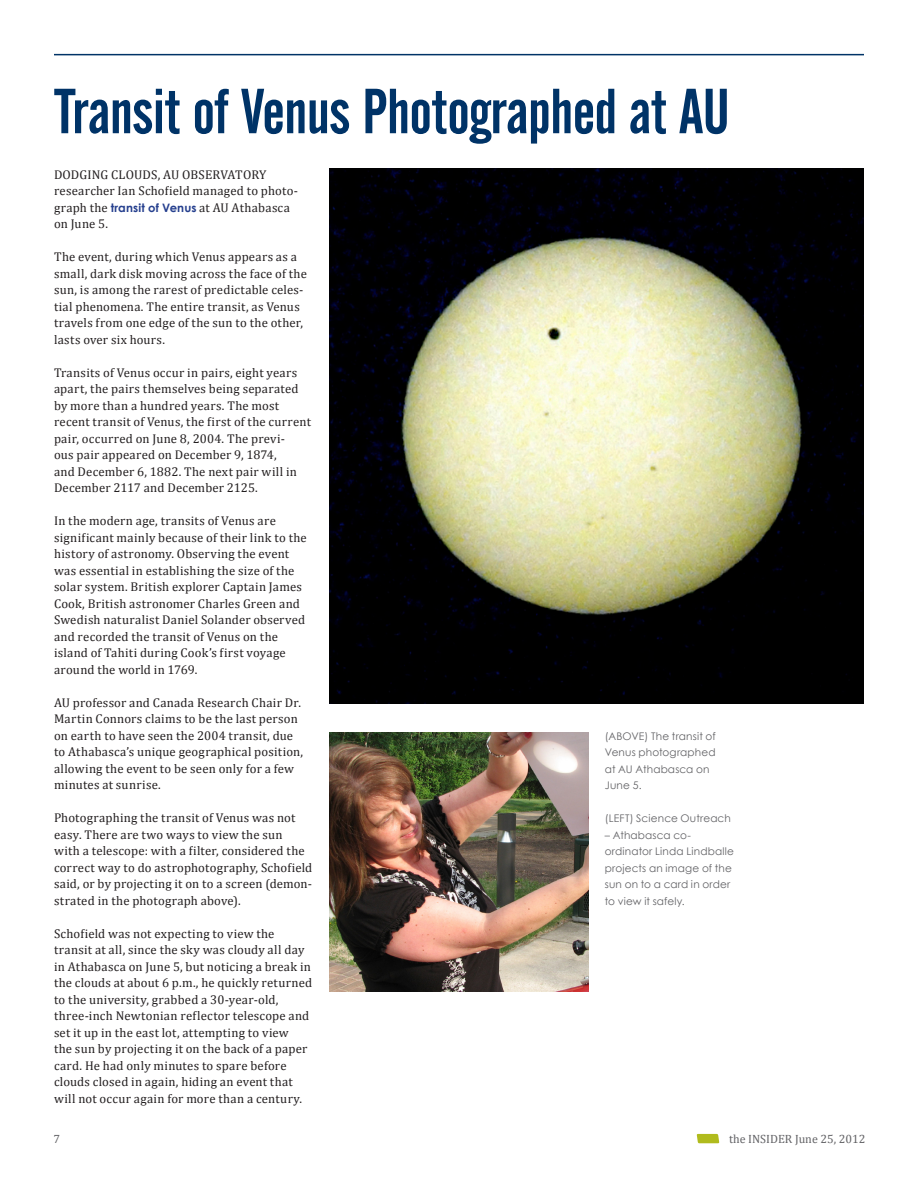
<style>
.page{position:relative;width:918px;height:1188px;background:#fff}
.page>*{position:absolute;margin:0;border:0;box-sizing:border-box;transform-origin:0 0}
.t1{font:63px "Alternate Gothic No 2 BT";letter-spacing:-.01em;color:#003367}
.basic_copy{font:12.75px/16.5px "Cambria";letter-spacing:.02em;color:#231f20}
.t2{font:12px "Cambria";color:#636366}
.byline{font:10.5px/16.5px "Century Gothic";letter-spacing:.015em;color:#636366}
.s1{font-family:"Century Gothic";font-weight:700;font-size:11.7px;color:#253f8e}
</style>
<div class="page">
<svg style="left:697px;top:1134px;width:22px;height:9px"></svg>
<img style="left:329px;top:732px;width:260px;height:259px">
<img style="left:329px;top:168px;width:535px;height:535px">
<hr style="left:54px;top:54px;width:810px;height:1px;background:#003367">
<p class="t1" style="left:55px;top:76px;width:677px">Transit of Venus Photographed at AU</p>
<p class="basic_copy" style="left:54px;top:166px;width:246px">DODGING CLOUDS, AU OBSERVATORY researcher Ian Schofield managed to photo&shy;graph the <span class="s1">transit of Venus</span> at AU Athabasca</p>
<p class="basic_copy" style="left:54px;top:216px;width:56px">on June 5.</p>
<p class="basic_copy" style="left:54px;top:249px;width:254px">The event, during which Venus appears as a small, dark disk moving across the face of the sun, is among the rarest of predictable celes&shy;tial phenomena. The entire transit, as Venus travels from one edge of the sun to the other, lasts over six hours.</p>
<p class="basic_copy" style="left:54px;top:364px;width:259px">Transits of Venus occur in pairs, eight years apart, the pairs themselves being separated by more than a hundred years. The most recent transit of Venus, the first of the current pair, occurred on June 8, 2004. The previ-<br>ous pair appeared on December 9, 1874,<br>and December 6, 1882. The next pair will in December 2117 and December 2125.</p>
<p class="basic_copy" style="left:54px;top:513px;width:254px">In the modern age, transits of Venus are significant mainly because of their link to the history of astronomy. Observing the event was essential in establishing the size of the solar system. British explorer Captain James Cook, British astronomer Charles Green and Swedish naturalist Daniel Solander observed and recorded the transit of Venus on the island of Tahiti during Cook’s first voyage around the world in 1769.</p>
<p class="basic_copy" style="left:54px;top:694px;width:251px">AU professor and Canada Research Chair Dr.<br>Martin Connors claims to be the last person on earth to have seen the 2004 transit, due to Athabasca’s unique geographical position, allowing the event to be seen only for a few minutes at sunrise.</p>
<p class="basic_copy" style="left:54px;top:810px;width:260px">Photographing the transit of Venus was not easy. There are two ways to view the sun<br>with a telescope: with a filter, considered the correct way to do astrophotography, Schofield said, or by projecting it on to a screen (demon&shy;strated in the photograph above).</p>
<p class="basic_copy" style="left:54px;top:925px;width:260px">Schofield was not expecting to view the transit at all, since the sky was cloudy all day in Athabasca on June 5, but noticing a break in the clouds at about 6 p.m., he quickly returned to the university, grabbed a 30-year-old, three-inch Newtonian reflector telescope and set it up in the east lot, attempting to view<br>the sun by projecting it on the back of a paper card. He had only minutes to spare before clouds closed in again, hiding an event that will not occur again for more than a century.</p>
<p class="byline" style="left:605px;top:728px;width:112px">(ABOVE) The transit of<br>Venus photographed at AU Athabasca on<br>June 5.</p>
<p class="byline" style="left:605px;top:810px;width:128px">(LEFT) Science Outreach</p>
<p class="byline" style="left:605px;top:827px;width:131px">– Athabasca co&shy;ordinator Linda Lindballe projects an image of the sun on to a card in order to view it safely.</p>
<p class="t2" style="left:53px;top:1132px;width:8px">7</p>
<p class="t2" style="left:729px;top:1132px;width:138px">the INSIDER June 25, 2012</p>
</div>
